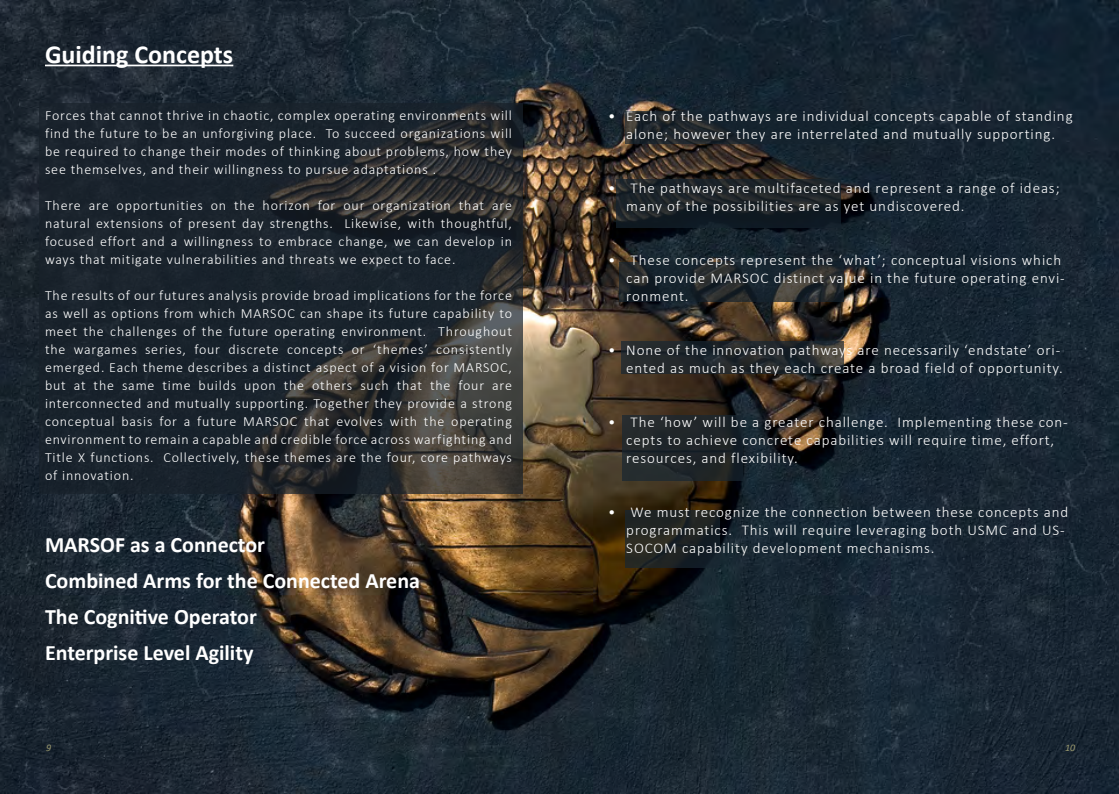
<style>
.page{position:relative;width:1119px;height:794px;background:#fff}
.page>*{position:absolute;margin:0;border:0;box-sizing:border-box;transform-origin:0 0}
.t1{font:700 26px "Calibri";color:#fff}
.t2{font:700 22px/36px "Calibri";color:#fff}
.t3{font:300 15px/18px "Calibri";letter-spacing:.06em;color:#fff}
.t4{font:300 14px/18px "Calibri";letter-spacing:.06em;color:#fff;text-align:justify}
.t5{font:italic 10px "Calibri";color:#9a996e}
</style>
<div class="page">
<img style="left:0;top:0;width:1119px;height:793px">
<hr style="left:45px;top:65px;width:188px;height:1px;background:#fff">
<div style="left:39px;top:104px;width:484px;height:390px;background:#18212a;opacity:.71"></div>
<div style="left:625px;top:112px;width:224px;height:32px;background:#15232e;opacity:.71"></div>
<div style="left:616px;top:179px;width:224px;height:48px;background:#15232e;opacity:.71"></div>
<div style="left:620px;top:262px;width:224px;height:39px;background:#15232e;opacity:.71"></div>
<div style="left:622px;top:341px;width:222px;height:32px;background:#192732;opacity:.71"></div>
<div style="left:622px;top:415px;width:121px;height:65px;background:#192732;opacity:.71"></div>
<div style="left:625px;top:510px;width:94px;height:58px;background:#192732;opacity:.71"></div>
<h1 class="t1" style="left:45px;top:35px;width:190px">Guiding Concepts</h1>
<p class="t4" style="left:45px;top:106px;width:468px">Forces that cannot thrive in chaotic, complex operating environments will find the future to be an unforgiving place. To succeed organizations will be required to change their modes of thinking about problems, how they see themselves, and their willingness to pursue adaptations .</p>
<p class="t4" style="left:45px;top:196px;width:468px">There are opportunities on the horizon for our organization that are natural extensions of present day strengths. Likewise, with thoughtful, focused effort and a willingness to embrace change, we can develop in ways that mitigate vulnerabilities and threats we expect to face.</p>
<p class="t4" style="left:45px;top:286px;width:468px">The results of our futures analysis provide broad implications for the force as well as options from which MARSOC can shape its future capability to meet the challenges of the future operating environment. Throughout the wargames series, four discrete concepts or ‘themes’ consistently emerged. Each theme describes a distinct aspect of a vision for MARSOC, but at the same time builds upon the others such that the four are interconnected and mutually supporting. Together they provide a strong conceptual basis for a future MARSOC that evolves with the operating environment to remain a capable and credible force across warfighting and Title X functions. Collectively, these themes are the four, core pathways of innovation.</p>
<h2 class="t2" style="left:45px;top:527px;width:376px">MARSOF as a Connector<br>Combined Arms for the Connected Arena<br>The Cognitive Operator<br>Enterprise Level Agility</h2>
<p class="t3" style="left:608px;top:107px;width:466px;text-align:center">• Each of the pathways are individual concepts capable of standing alone; however they are interrelated and mutually supporting.</p>
<p class="t3" style="left:626px;top:179px;width:435px;text-indent:-18px">• The pathways are multifaceted and represent a range of ideas; many of the possibilities are as yet undiscovered.</p>
<p class="t3" style="left:626px;top:251px;width:440px;text-indent:-18px">• These concepts represent the ‘what’; conceptual visions which can provide MARSOC distinct value in the future operating envi&shy;ronment.</p>
<p class="t3" style="left:608px;top:341px;width:456px;text-align:right">• None of the innovation pathways are necessarily ‘endstate’ ori&shy;ented as much as they each create a broad field of opportunity.</p>
<p class="t3" style="left:626px;top:413px;width:443px;text-indent:-18px">• The ‘how’ will be a greater challenge. Implementing these con&shy;cepts to achieve concrete capabilities will require time, effort, resources, and flexibility.</p>
<p class="t3" style="left:626px;top:503px;width:443px;text-indent:-18px">• We must recognize the connection between these concepts and programmatics. This will require leveraging both USMC and US-<br>SOCOM capability development mechanisms.</p>
<p class="t5" style="left:46px;top:740px;width:7px">9</p>
<p class="t5" style="left:1065px;top:740px;width:12px">10</p>
</div>
